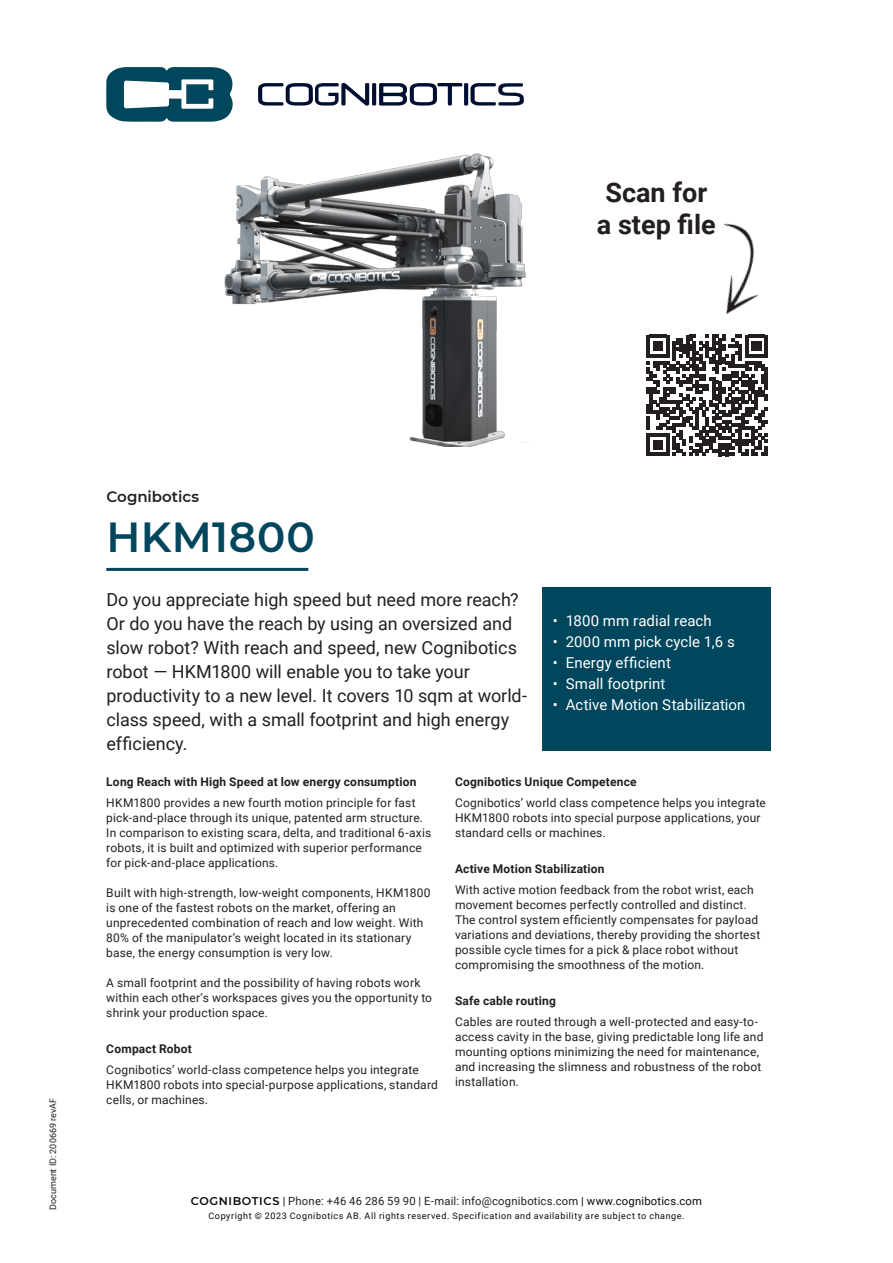
<style>
.page{position:relative;width:893px;height:1263px;background:#fff}
.page>*{position:absolute;margin:0;border:0;box-sizing:border-box;transform-origin:0 0}
.t1{font:600 42px "Montserrat";letter-spacing:.015em;color:#00465c}
.t2{font:700 27px/32.4px "Roboto";color:#231f20;text-align:center}
.t3{font:18px/24px "Roboto";color:#231f20}
.t4{font:15px "Roboto";letter-spacing:.005em;color:#fff}
.t5{font:600 15px "Montserrat";color:#231f20}
.t6{font:12px/15px "Roboto";letter-spacing:.015em;color:#231f20}
.t7{font:700 12px "Roboto";letter-spacing:.015em;color:#231f20}
.t8{font:11.25px "Roboto";letter-spacing:.02em;color:#231f20}
.t9{font:9px "Roboto";letter-spacing:.065em;color:#07090c}
.t10{font:9px "Roboto";color:#231f20}
.s1{font-family:"Montserrat";font-weight:600;color:#07090c}
.s2{color:#07090c}
</style>
<div class="page">
<div style="left:543px;top:587px;width:228px;height:163px;background:#00465c"></div>
<hr style="left:106px;top:568px;width:202px;height:3px;background:#00465c">
<svg style="left:106px;top:67px;width:127px;height:55px"></svg>
<svg style="left:258px;top:83px;width:266px;height:23px"></svg>
<img style="left:224px;top:153px;width:541px;height:293px">
<svg style="left:646px;top:335px;width:122px;height:121px"></svg>
<img style="left:667px;top:219px;width:98px;height:106px">
<p class="t2" style="left:597px;top:175px;width:120px">Scan for a step file</p>
<p class="t10" style="left:47px;top:1210px;width:113px;rotate:-90deg">Document ID: 200669 revAF</p>
<p class="t5" style="left:106px;top:486px;width:94px">Cognibotics</p>
<p class="t1" style="left:106px;top:507px;width:210px">HKM1800</p>
<p class="t3" style="left:106px;top:587px;width:422px">Do you appreciate high speed but need more reach?<br>Or do you have the reach by using an oversized and slow robot? With reach and speed, new Cognibotics robot — HKM1800 will enable you to take your productivity to a new level. It covers 10 sqm at world&shy;class speed, with a small footprint and high energy efficiency.</p>
<p class="t4" style="left:553px;top:610px;width:160px">• 1800 mm radial reach</p>
<p class="t4" style="left:553px;top:631px;width:183px">• 2000 mm pick cycle 1,6 s</p>
<p class="t4" style="left:553px;top:652px;width:119px">• Energy efficient</p>
<p class="t4" style="left:553px;top:673px;width:114px">• Small footprint</p>
<p class="t4" style="left:553px;top:694px;width:194px">• Active Motion Stabilization</p>
<p class="t7" style="left:106px;top:773px;width:312px">Long Reach with High Speed at low energy consumption</p>
<p class="t6" style="left:106px;top:795px;width:326px">HKM1800 provides a new fourth motion principle for fast pick-and-place through its unique, patented arm structure.<br>In comparison to existing scara, delta, and traditional 6-axis robots, it is built and optimized with superior performance for pick-and-place applications.</p>
<p class="t6" style="left:106px;top:885px;width:326px">Built with high-strength, low-weight components, HKM1800 is one of the fastest robots on the market, offering an unprecedented combination of reach and low weight. With 80% of the manipulator’s weight located in its stationary base, the energy consumption is very low.</p>
<p class="t6" style="left:106px;top:975px;width:327px">A small footprint and the possibility of having robots work within each other’s workspaces gives you the opportunity to shrink your production space.</p>
<p class="t7" style="left:106px;top:1040px;width:87px">Compact Robot</p>
<p class="t6" style="left:106px;top:1062px;width:333px">Cognibotics’ world-class competence helps you integrate<br>HKM1800 robots into special-purpose applications, standard cells, or machines.</p>
<p class="t7" style="left:455px;top:773px;width:183px">Cognibotics Unique Competence</p>
<p class="t6" style="left:455px;top:795px;width:312px">Cognibotics’ world class competence helps you integrate<br>HKM1800 robots into special purpose applications, your standard cells or machines.</p>
<p class="t7" style="left:455px;top:860px;width:151px">Active Motion Stabilization</p>
<p class="t6" style="left:455px;top:882px;width:307px">With active motion feedback from the robot wrist, each movement becomes perfectly controlled and distinct.<br>The control system efficiently compensates for payload variations and deviations, thereby providing the shortest possible cycle times for a pick &amp; place robot without compromising the smoothness of the motion.</p>
<p class="t7" style="left:455px;top:992px;width:102px">Safe cable routing</p>
<p class="t6" style="left:455px;top:1014px;width:310px">Cables are routed through a well-protected and easy-to&shy;access cavity in the base, giving predictable long life and mounting options minimizing the need for maintenance, and increasing the slimness and robustness of the robot installation.</p>
<p class="t8" style="left:191px;top:1193px;width:513px"><span class="s1">COGNIBOTICS</span> <span class="s2">|</span> Phone: +46 46 286 59 90 | E-mail: info@cognibotics.com <span class="s2">| www.cognibotics.com</span></p>
<p class="t9" style="left:208px;top:1210px;width:478px">Copyright © 2023 Cognibotics AB. All rights reserved. Specification and availability are subject to change.</p>
</div>
